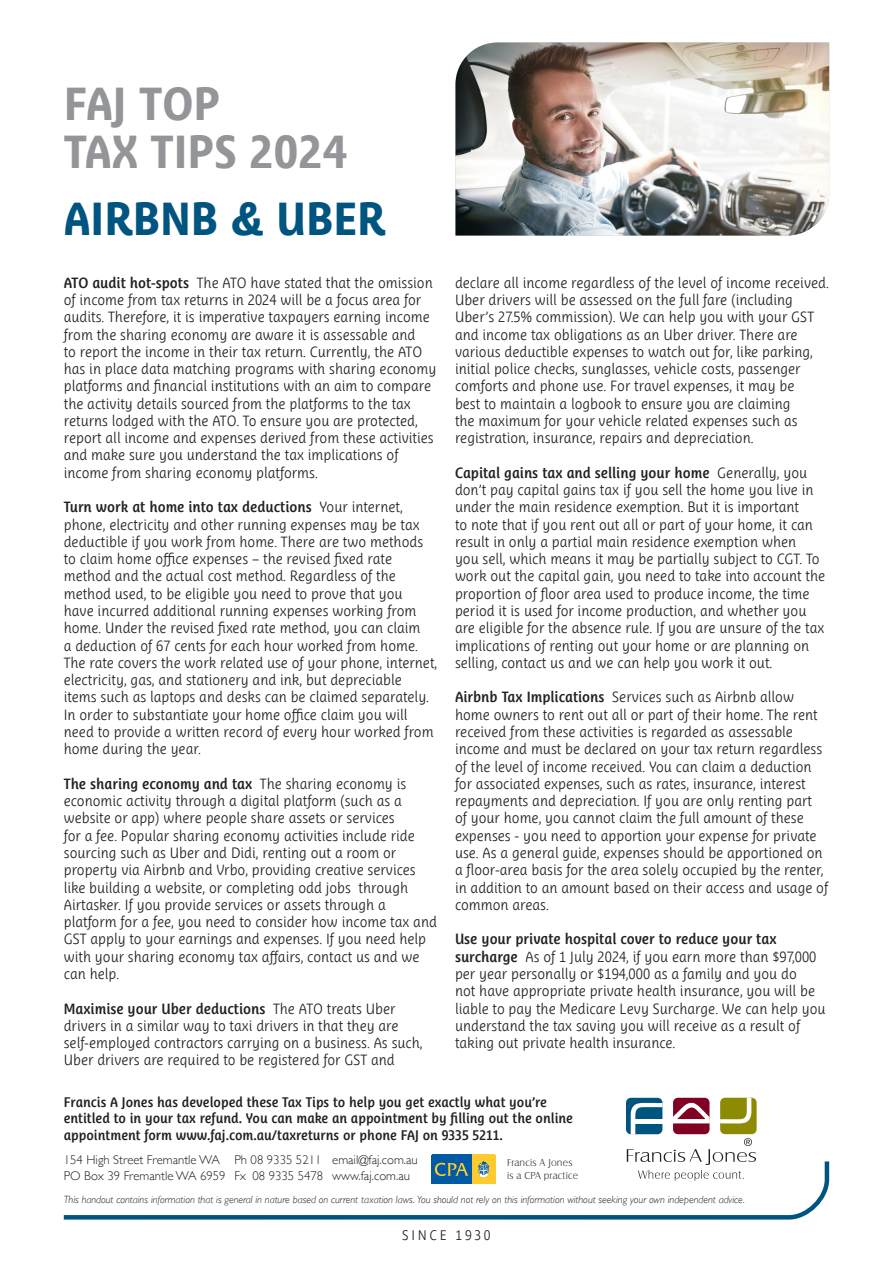
<style>
.page{position:relative;width:893px;height:1263px;background:#fff}
.page>*{position:absolute;margin:0;border:0;box-sizing:border-box;transform-origin:0 0}
.t1{font:700 45px "Ayita Pro";color:#939598}
.t2{font:700 45px "Ayita Pro";color:#005480}
.t3{font:300 14.4px/17.2px "Ayita Pro";color:#231f20}
.t4{font:600 13.5px/16.2px "Ayita Pro";color:#231f20}
.t5{font:300 13.5px "Ayita Pro";letter-spacing:.2em;color:#231f20}
.t6{font:300 12.75px "Gill Sans";color:#231f20}
.t7{font:italic 300 10.5px "Gill Sans";letter-spacing:-.005em;color:#231f20}
.t8{font:300 10.5px "Castle T";letter-spacing:.02em;color:#231f20}
.s1{font-weight:600}
</style>
<div class="page">
<img style="left:455px;top:43px;width:374px;height:193px">
<svg style="left:720px;top:1098px;width:37px;height:36px"></svg>
<div style="left:626px;top:1098px;width:36px;height:36px;background:#005480;border-radius:5px"></div>
<svg style="left:627px;top:1098px;width:129px;height:59px"></svg>
<div style="left:432px;top:1154px;width:40px;height:30px;background:#015aa4"></div>
<div style="left:472px;top:1154px;width:23px;height:30px;background:#fecb2f"></div>
<svg style="left:63px;top:1157px;width:767px;height:63px"></svg>
<p class="t1" style="left:64px;top:78px;width:158px">FAJ TOP</p>
<p class="t1" style="left:64px;top:126px;width:285px">TAX TIPS 2024</p>
<p class="t2" style="left:64px;top:193px;width:323px">AIRBNB &amp; UBER</p>
<p class="t3" style="left:64px;top:274px;width:374px"><span class="s1">ATO audit hot-spots</span> The ATO have stated that the omission of income from tax returns in 2024 will be a focus area for audits. Therefore, it is imperative taxpayers earning income from the sharing economy are aware it is assessable and<br>to report the income in their tax return. Currently, the ATO has in place data matching programs with sharing economy platforms and financial institutions with an aim to compare the activity details sourced from the platforms to the tax returns lodged with the ATO. To ensure you are protected, report all income and expenses derived from these activities and make sure you understand the tax implications of income from sharing economy platforms.</p>
<p class="t3" style="left:64px;top:498px;width:375px"><span class="s1">Turn work at home into tax deductions</span> Your internet, phone, electricity and other running expenses may be tax deductible if you work from home. There are two methods to claim home office expenses – the revised fixed rate method and the actual cost method. Regardless of the method used, to be eligible you need to prove that you<br>have incurred additional running expenses working from home. Under the revised fixed rate method, you can claim<br>a deduction of 67 cents for each hour worked from home.<br>The rate covers the work related use of your phone, internet, electricity, gas, and stationery and ink, but depreciable items such as laptops and desks can be claimed separately.<br>In order to substantiate your home office claim you will need to provide a written record of every hour worked from home during the year.</p>
<p class="t3" style="left:64px;top:775px;width:375px"><span class="s1">The sharing economy and tax</span> The sharing economy is economic activity through a digital platform (such as a website or app) where people share assets or services<br>for a fee. Popular sharing economy activities include ride sourcing such as Uber and Didi, renting out a room or property via Airbnb and Vrbo, providing creative services like building a website, or completing odd jobs through Airtasker. If you provide services or assets through a platform for a fee, you need to consider how income tax and GST apply to your earnings and expenses. If you need help with your sharing economy tax affairs, contact us and we can help.</p>
<p class="t3" style="left:64px;top:999px;width:360px"><span class="s1">Maximise your Uber deductions</span> The ATO treats Uber drivers in a similar way to taxi drivers in that they are self-employed contractors carrying on a business. As such, Uber drivers are required to be registered for GST and</p>
<p class="t3" style="left:455px;top:274px;width:375px">declare all income regardless of the level of income received.<br>Uber drivers will be assessed on the full fare (including Uber’s 27.5% commission). We can help you with your GST and income tax obligations as an Uber driver. There are various deductible expenses to watch out for, like parking, initial police checks, sunglasses, vehicle costs, passenger comforts and phone use. For travel expenses, it may be<br>best to maintain a logbook to ensure you are claiming<br>the maximum for your vehicle related expenses such as registration, insurance, repairs and depreciation.</p>
<p class="t3" style="left:455px;top:464px;width:372px"><span class="s1">Capital gains tax and selling your home</span> Generally, you don’t pay capital gains tax if you sell the home you live in under the main residence exemption. But it is important<br>to note that if you rent out all or part of your home, it can result in only a partial main residence exemption when<br>you sell, which means it may be partially subject to CGT. To work out the capital gain, you need to take into account the proportion of floor area used to produce income, the time period it is used for income production, and whether you are eligible for the absence rule. If you are unsure of the tax implications of renting out your home or are planning on selling, contact us and we can help you work it out.</p>
<p class="t3" style="left:455px;top:688px;width:375px"><span class="s1">Airbnb Tax Implications</span> Services such as Airbnb allow home owners to rent out all or part of their home. The rent received from these activities is regarded as assessable income and must be declared on your tax return regardless of the level of income received. You can claim a deduction for associated expenses, such as rates, insurance, interest repayments and depreciation. If you are only renting part<br>of your home, you cannot claim the full amount of these expenses - you need to apportion your expense for private use. As a general guide, expenses should be apportioned on a floor-area basis for the area solely occupied by the renter, in addition to an amount based on their access and usage of common areas.</p>
<p class="t3" style="left:455px;top:930px;width:372px"><span class="s1">Use your private hospital cover to reduce your tax surcharge</span> As of 1 July 2024, if you earn more than $97,000 per year personally or $194,000 as a family and you do<br>not have appropriate private health insurance, you will be liable to pay the Medicare Levy Surcharge. We can help you understand the tax saving you will receive as a result of taking out private health insurance.</p>
<p class="t4" style="left:64px;top:1094px;width:511px">Francis A Jones has developed these Tax Tips to help you get exactly what you’re entitled to in your tax refund. You can make an appointment by filling out the online appointment form www.faj.com.au/taxreturns or phone FAJ on 9335 5211.</p>
<p class="t6" style="left:64px;top:1150px;width:158px">154 High Street Fremantle WA</p>
<p class="t6" style="left:64px;top:1165px;width:163px">PO Box 39 Fremantle WA 6959</p>
<p class="t6" style="left:332px;top:1150px;width:87px">email@faj.com.au</p>
<p class="t6" style="left:332px;top:1165px;width:79px">www.faj.com.au</p>
<p class="t7" style="left:64px;top:1194px;width:682px">This handout contains information that is general in nature based on current taxation laws. You should not rely on this information without seeking your own independent advice.</p>
<p class="t6" style="left:234px;top:1150px;width:89px">Ph 08 9335 5211</p>
<p class="t6" style="left:234px;top:1165px;width:90px">Fx 08 9335 5478</p>
<p class="t8" style="left:507px;top:1157px;width:67px">Francis A Jones</p>
<p class="t8" style="left:507px;top:1170px;width:73px">is a CPA practice</p>
<p class="t5" style="left:402px;top:1227px;width:90px">SINCE 1930</p>
</div>
